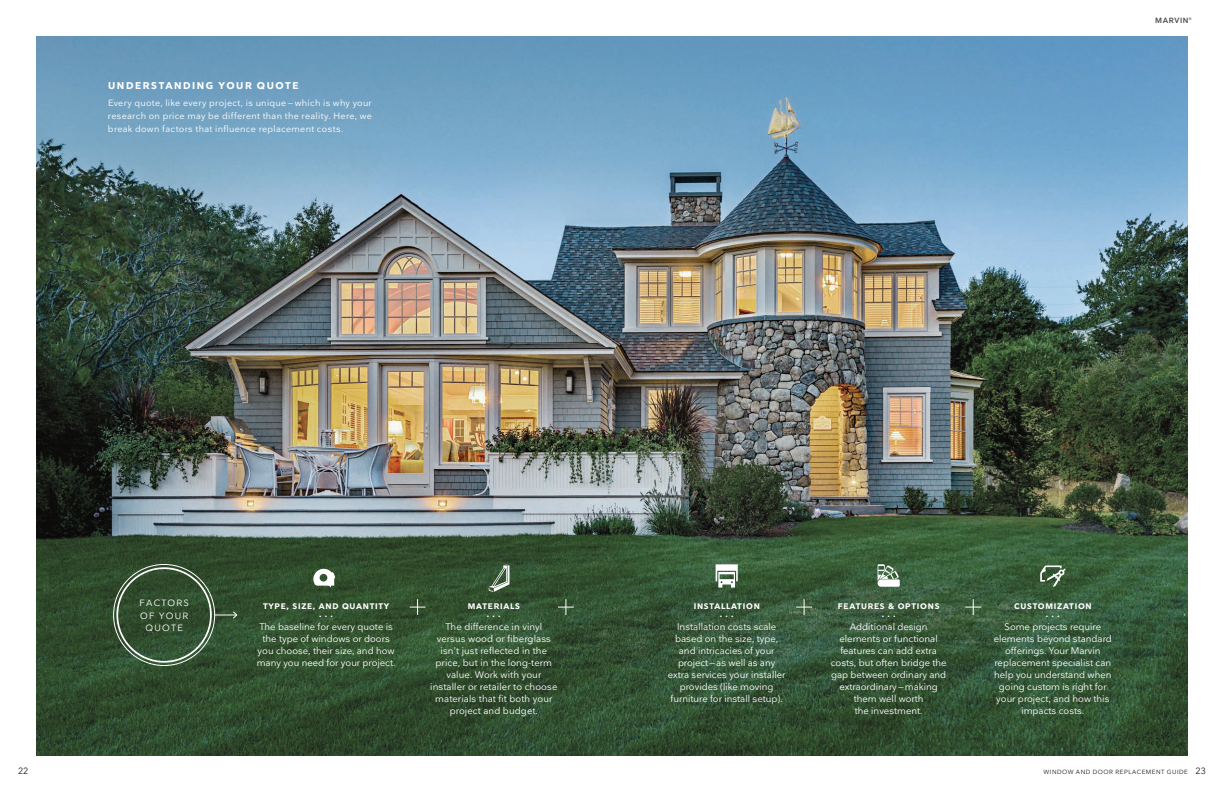
<style>
.page{position:relative;width:1224px;height:792px;background:#fff}
.page>*{position:absolute;margin:0;border:0;box-sizing:border-box;transform-origin:0 0}
.IMG_H1_Caps_9_75_16{font:700 9.8px "Nationale";letter-spacing:.16em;color:#fff}
.t1{font:9.5px/12px "Nationale";color:#fff;text-align:center}
.IMG_B1_Caps_9_16{font:9px/13px "Nationale";letter-spacing:.035em;color:#fff;text-align:justify}
.IMG_B1_Caps_9_16-2{font:9px/12.6px "Nationale";letter-spacing:.145em;color:#fff;text-align:center}
.t2{font:9px "Nationale";color:#231f20}
.t3{font:700 8px "Nationale";letter-spacing:.095em;color:#fff}
.t4{font:600 7.5px "Nationale";letter-spacing:.09em;color:#4b4c4d}
.t5{font:6px "Nationale";letter-spacing:.095em;color:#231f20}
.s1{font-size:9px}
</style>
<div class="page">
<img style="left:36px;top:36px;width:576px;height:720px">
<svg style="left:410px;top:599px;width:15px;height:16px"></svg>
<svg style="left:558px;top:599px;width:16px;height:16px"></svg>
<svg style="left:313px;top:569px;width:22px;height:18px"></svg>
<svg style="left:489px;top:565px;width:20px;height:27px"></svg>
<div style="left:116px;top:567px;width:96px;height:96px;border:2px solid #fff;border-radius:50%"></div>
<svg style="left:215px;top:611px;width:22px;height:8px"></svg>
<img style="left:612px;top:36px;width:576px;height:720px">
<svg style="left:716px;top:564px;width:22px;height:24px"></svg>
<svg style="left:796px;top:599px;width:16px;height:16px"></svg>
<svg style="left:965px;top:599px;width:16px;height:16px"></svg>
<svg style="left:1040px;top:565px;width:26px;height:22px"></svg>
<svg style="left:878px;top:564px;width:22px;height:23px"></svg>
<p class="IMG_H1_Caps_9_75_16" style="left:108px;top:79px;width:192px">UNDERSTANDING YOUR QUOTE</p>
<p class="IMG_B1_Caps_9_16" style="left:108px;top:96px;width:265px">Every quote, like every project, is unique — which is why your research on price may be different than the reality. Here, we break down factors that influence replacement costs.</p>
<p class="t4" style="left:1155px;top:16px;width:38px">MARVIN<sup>®</sup></p>
<p class="IMG_B1_Caps_9_16-2" style="left:140px;top:596px;width:51px">FACTORS<br>OF YOUR<br>QUOTE</p>
<p class="t3" style="left:838px;top:601px;width:103px">FEATURES &amp; OPTIONS</p>
<p class="t3" style="left:263px;top:601px;width:128px">TYPE, SIZE, AND QUANTITY</p>
<p class="t3" style="left:319px;top:609px;width:15px">...</p>
<p class="t1" style="left:257px;top:621px;width:140px">The baseline for every quote is the type of windows or doors you choose, their size, and how many you need for your project.</p>
<p class="t3" style="left:468px;top:601px;width:54px">MATERIALS</p>
<p class="t3" style="left:487px;top:609px;width:15px">...</p>
<p class="t1" style="left:430px;top:621px;width:129px">The difference in vinyl versus wood or fiberglass isn’t just reflected in the price, but in the long-term value. Work with your installer or retailer to choose materials that fit both your project and budget.</p>
<p class="t3" style="left:694px;top:601px;width:68px">INSTALLATION</p>
<p class="t3" style="left:720px;top:609px;width:15px">...</p>
<p class="t1" style="left:668px;top:621px;width:119px">Installation costs scale based on the size, type, and intricacies of your project—as well as any extra services your installer provides (like moving furniture for install setup).</p>
<p class="t3" style="left:882px;top:609px;width:15px">...</p>
<p class="t1" style="left:831px;top:620px;width:117px">Additional design elements or functional features can add extra costs, but often bridge the gap between ordinary and extraordinary—making them well worth<br>the investment.</p>
<p class="t3" style="left:1014px;top:601px;width:79px">CUSTOMIZATION</p>
<p class="t3" style="left:1046px;top:609px;width:15px">...</p>
<p class="t1" style="left:994px;top:621px;width:120px">Some projects require elements beyond standard offerings. Your Marvin replacement specialist can help you understand when going custom is right for your project, and how this impacts costs.</p>
<p class="t2" style="left:18px;top:765px;width:12px">22</p>
<p class="t5" style="left:1043px;top:768px;width:164px">WINDOW AND DOOR REPLACEMENT GUIDE <span class="s1">23</span></p>
</div>
